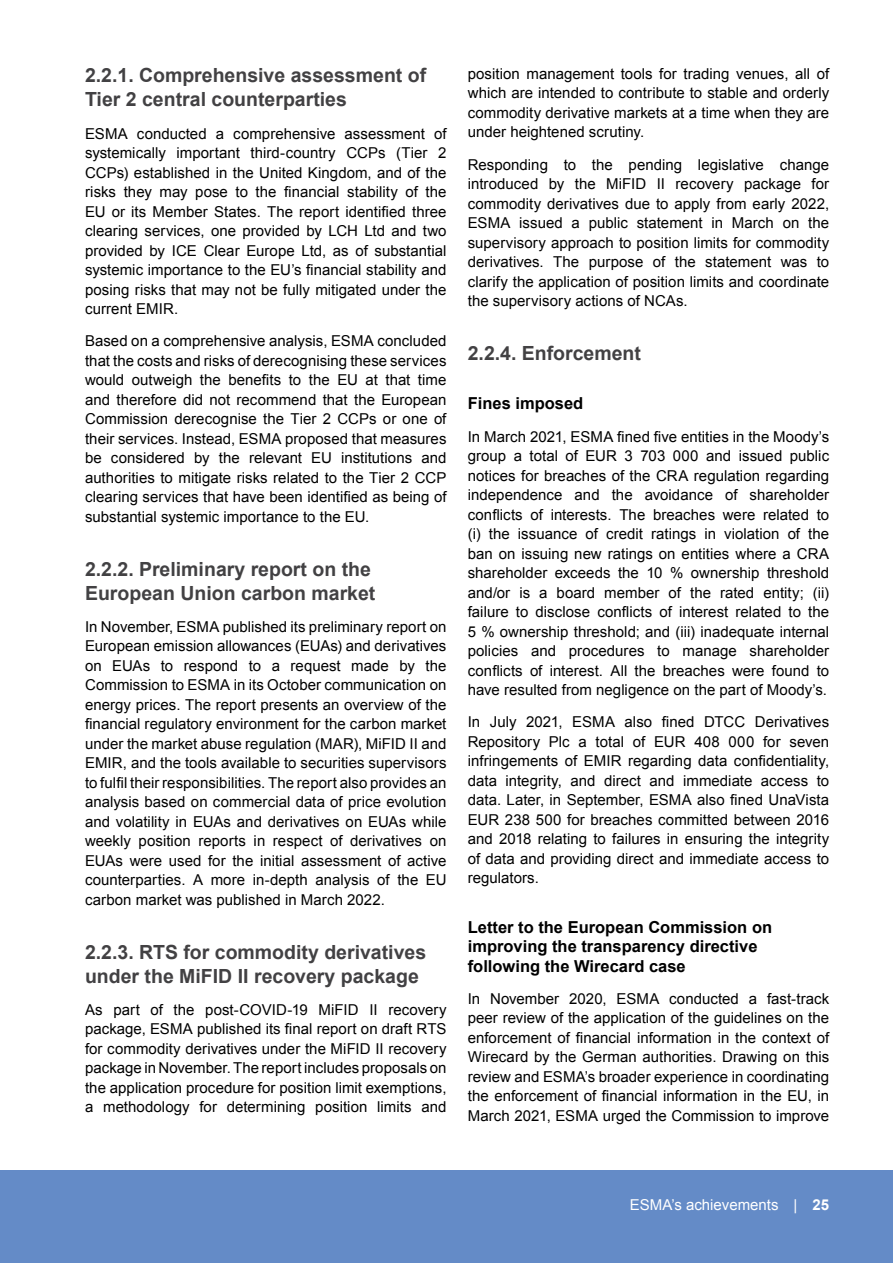
<style>
.page{position:relative;width:893px;height:1263px;background:#fff}
.page>*{position:absolute;margin:0;border:0;box-sizing:border-box;transform-origin:0 0}
.Heading_3{font:700 19.5px/24px "Arial";color:#424143}
.Heading_4{font:700 16.5px/19.5px "Arial";color:#000}
.Main_text{font:15px/19.5px "Arial";letter-spacing:.005em;color:#000;text-align:justify}
.Main_text-2{font:15px/19.5px "Arial MT2";letter-spacing:.005em;color:#000;text-align:justify}
.t1{font:15px "Arial";color:#fff}
.s1{font-family:"Arial MT2"}
.s2{font-family:"Arial"}
.s3{font-weight:700}
</style>
<div class="page">
<div style="left:0;top:1170px;width:893px;height:93px;background:#648bc7"></div>
<p class="Heading_3" style="left:85px;top:64px;width:343px">2.2.1. Comprehensive assessment of<br>Tier 2 central counterparties</p>
<p class="Main_text" style="left:85px;top:124px;width:363px">ESMA conducted a comprehensive assessment of systemically important third-country CCPs (Tier 2<br><span class="s1">CCPs) established in the United Kingdom, and of the risks they may pose to the financial stability of the EU or its Member States. The report identified three </span>clearing services, one provided by LCH Ltd and two provided by ICE Clear Europe Ltd, as of substantial <span class="s1">systemic importance to the EU’s financial stability and </span>posing risks that may not be fully mitigated under the current EMIR.</p>
<p class="Main_text" style="left:85px;top:331px;width:363px">Based on a comprehensive analysis, ESMA concluded that the costs and risks of derecognising these services <span class="s1">would outweigh the benefits to the EU at that time </span>and therefore did not recommend that the European Commission derecognise the Tier 2 CCPs or one of their services. Instead, ESMA proposed that measures <span class="s1">be considered by the relevant EU institutions and </span>authorities to mitigate risks related to the Tier 2 CCP <span class="s1">clearing services that have been identified as being of substantial systemic importance to the EU.</span></p>
<p class="Heading_3" style="left:85px;top:557px;width:292px">2.2.2. Preliminary report on the<br>European Union carbon market</p>
<p class="Main_text" style="left:85px;top:617px;width:363px">In November, ESMA published its preliminary report on <span class="s1">European emission allowances (EUAs) and derivatives on EUAs to respond to a request made by the </span>Commission to ESMA in its October communication on energy prices. The report presents an overview of the <span class="s1">financial regulatory environment for the carbon market </span>under the market abuse regulation (MAR), MiFID II and EMIR, and the tools available to securities supervisors <span class="s1">to fulfil their responsibilities. The report also provides an </span>analysis based on commercial data of price evolution <span class="s1">and volatility in EUAs and derivatives on EUAs while </span>weekly position reports in respect of derivatives on <span class="s1">EUAs were used for the initial assessment of active counterparties. A more in-depth analysis of the EU </span>carbon market was published in March 2022.</p>
<p class="Heading_3" style="left:85px;top:940px;width:343px">2.2.3. RTS for commodity derivatives under the MiFID II recovery package</p>
<p class="Main_text" style="left:85px;top:1000px;width:363px">As part of the post-COVID-19 MiFID II recovery <span class="s1">package, ESMA published its final report on draft RTS </span>for commodity derivatives under the MiFID II recovery package in November. The report includes proposals on the application procedure for position limit exemptions, a methodology for determining position limits and</p>
<p class="Main_text" style="left:468px;top:64px;width:363px">position management tools for trading venues, all of which are intended to contribute to stable and orderly commodity derivative markets at a time when they are under heightened scrutiny.</p>
<p class="Main_text" style="left:468px;top:155px;width:363px">Responding to the pending legislative change introduced by the MiFID II recovery package for commodity derivatives due to apply from early 2022, ESMA issued a public statement in March on the supervisory approach to position limits for commodity derivatives. The purpose of the statement was to clarify the application of position limits and coordinate the supervisory actions of NCAs.</p>
<p class="Heading_3" style="left:468px;top:342px;width:175px">2.2.4. Enforcement</p>
<p class="Heading_4" style="left:468px;top:394px;width:117px">Fines imposed</p>
<p class="Main_text" style="left:468px;top:427px;width:363px"><span class="s1">In March 2021, ESMA fined five entities in the Moody’s group a total of EUR 3 703 000 and issued public </span>notices for breaches of the CRA regulation regarding independence and the avoidance of shareholder <span class="s1">conflicts of interests. The breaches were related to </span>(i) the issuance of credit ratings in violation of the ban on issuing new ratings on entities where a CRA shareholder exceeds the 10 % ownership threshold and/or is a board member of the rated entity; (ii) <span class="s1">failure to disclose conflicts of interest related to the </span>5 % ownership threshold; and (iii) inadequate internal policies and procedures to manage shareholder <span class="s1">conflicts of interest. All the breaches were found to </span>have resulted from negligence on the part of Moody’s.</p>
<p class="Main_text-2" style="left:468px;top:712px;width:363px">In July 2021, ESMA also fined DTCC Derivatives Repository Plc a total of EUR 408 000 for seven infringements of EMIR regarding data confidentiality, <span class="s2">data integrity, and direct and immediate access to </span>data. Later, in September, ESMA also fined UnaVista EUR 238 500 for breaches committed between 2016 <span class="s2">and 2018 relating to failures in ensuring the integrity of data and providing direct and immediate access to regulators.</span></p>
<p class="Heading_4" style="left:468px;top:918px;width:306px">Letter to the European Commission on improving the transparency directive following the Wirecard case</p>
<p class="Main_text" style="left:468px;top:989px;width:363px">In November 2020, ESMA conducted a fast-track peer review of the application of the guidelines on the <span class="s1">enforcement of financial information in the context of </span>Wirecard by the German authorities. Drawing on this review and ESMA’s broader experience in coordinating <span class="s1">the enforcement of financial information in the EU, in </span>March 2021, ESMA urged the Commission to improve</p>
<p class="t1" style="left:630px;top:1195px;width:201px">ESMA’s achievements | <span class="s3">25</span></p>
</div>
